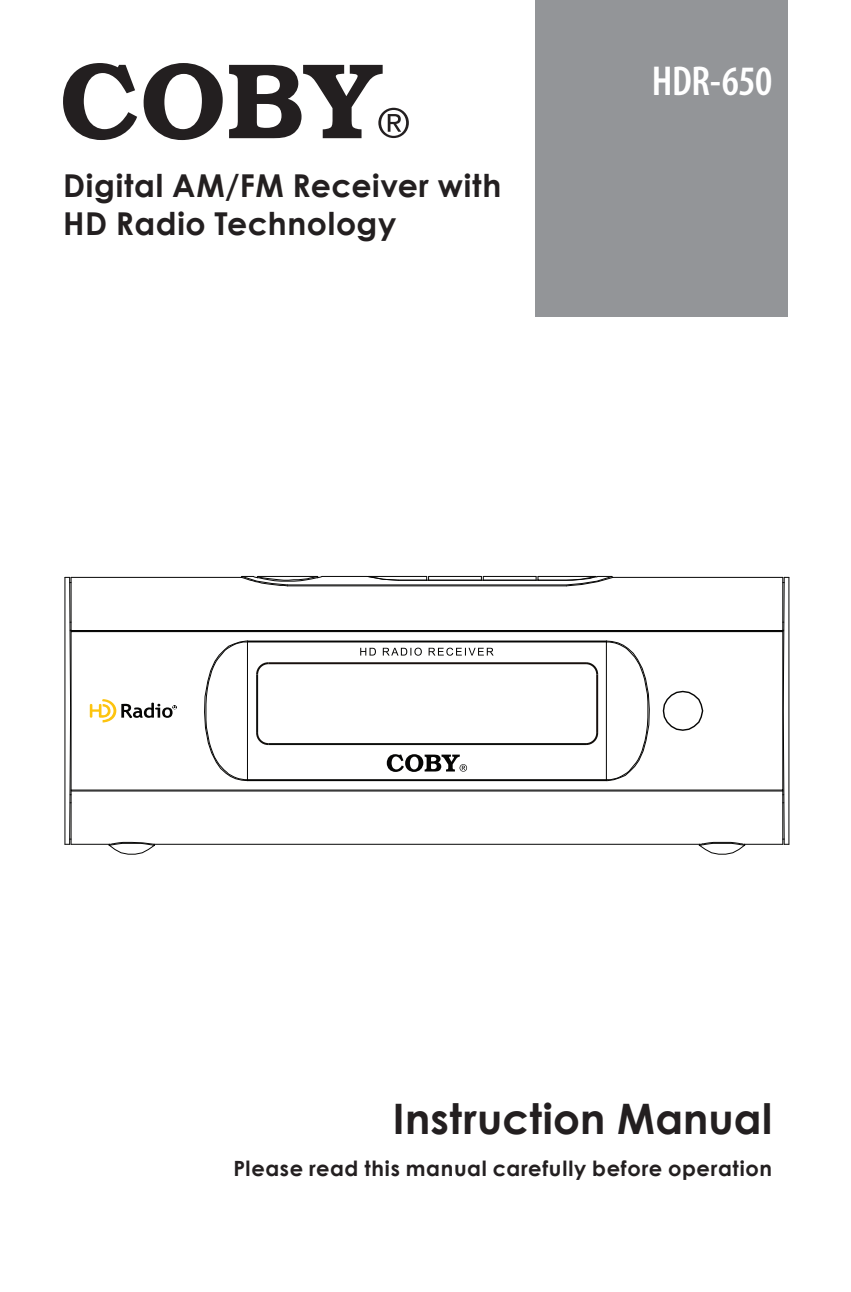
<style>
.page{position:relative;width:851px;height:1292px;background:#fff}
.page>*{position:absolute;margin:0;border:0;box-sizing:border-box;transform-origin:0 0}
.t1{font:700 42px "Century Gothic";letter-spacing:.01em;color:#231f20}
.t2{font:600 condensed 42px "Myriad Pro";letter-spacing:-.01em;color:#fff}
.t3{font:700 31.5px/37.8px "Century Gothic";letter-spacing:.02em;color:#231f20}
.t4{font:700 21px "Century Gothic";letter-spacing:.03em;color:#231f20}
</style>
<div class="page">
<svg style="left:63px;top:63px;width:74px;height:77px"></svg>
<svg style="left:144px;top:63px;width:79px;height:77px"></svg>
<svg style="left:229px;top:65px;width:180px;height:73px"></svg>
<div style="left:536px;top:0;width:252px;height:317px;background:#939598"></div>
<hr style="left:64px;top:577px;width:1px;height:267px;background:#050504">
<hr style="left:788px;top:577px;width:1px;height:267px;background:#050504">
<svg style="left:65px;top:576px;width:723px;height:278px"></svg>
<h2 class="t3" style="left:63px;top:165px;width:440px">Digital AM/FM Receiver with<br>HD Radio Technology</h2>
<h1 class="t2" style="left:651px;top:55px;width:122px">HDR-650</h1>
<h1 class="t1" style="left:393px;top:1087px;width:381px">Instruction Manual</h1>
<p class="t4" style="left:233px;top:1152px;width:540px">Please read this manual carefully before operation</p>
</div>
